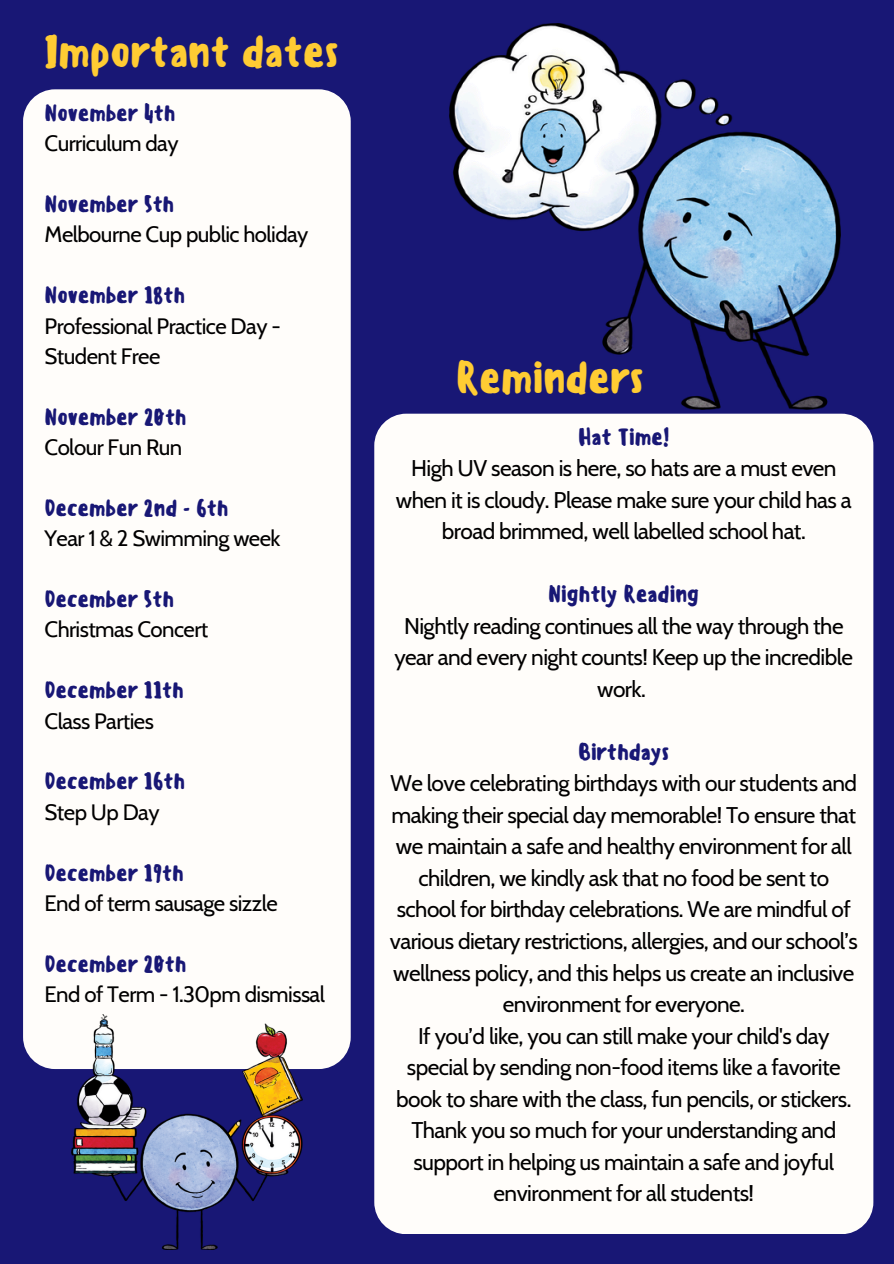
<style>
.page{position:relative;width:894px;height:1264px;background:#fff}
.page>*{position:absolute;margin:0;border:0;box-sizing:border-box;transform-origin:0 0}
.t1{font:500 42.75px "Sensei";letter-spacing:-.025em;color:#fc3}
.t2{font:22.65px/31.5px "Cabin";letter-spacing:-.025em;color:#000;text-align:center}
.t3{font:500 22.65px "Sensei";letter-spacing:-.025em;color:#181775}
.t4{font:22.2px/30.3px "Cabin";letter-spacing:-.025em;color:#000}
.t5{font:500 22.2px "Sensei";letter-spacing:-.025em;color:#181775}
</style>
<div class="page">
<div style="left:0;top:0;width:893px;height:1263px;background:#181775"></div>
<div style="left:23px;top:89px;width:327px;height:980px;background:#fffdfa;border-radius:32px"></div>
<div style="left:374px;top:413px;width:499px;height:821px;background:#fffdfa;border-radius:32px"></div>
<img style="left:449px;top:24px;width:390px;height:385px">
<img style="left:71px;top:1014px;width:231px;height:235px">
<p class="t1" style="left:43px;top:26px;width:297px">Important dates</p>
<p class="t5" style="left:45px;top:100px;width:132px">November 4th</p>
<p class="t4" style="left:45px;top:128px;width:135px">Curriculum day</p>
<p class="t5" style="left:45px;top:191px;width:131px">November 5th</p>
<p class="t4" style="left:45px;top:219px;width:265px">Melbourne Cup public holiday</p>
<p class="t5" style="left:45px;top:282px;width:142px">November 18th</p>
<p class="t4" style="left:45px;top:310px;width:238px">Professional Practice Day -<br>Student Free</p>
<p class="t5" style="left:45px;top:403px;width:144px">November 20th</p>
<p class="t4" style="left:45px;top:432px;width:139px">Colour Fun Run</p>
<p class="t5" style="left:45px;top:495px;width:185px">December 2nd - 6th</p>
<p class="t4" style="left:45px;top:523px;width:237px">Year 1 &amp; 2 Swimming week</p>
<p class="t5" style="left:45px;top:586px;width:131px">December 5th</p>
<p class="t4" style="left:45px;top:614px;width:165px">Christmas Concert</p>
<p class="t5" style="left:45px;top:677px;width:141px">December 11th</p>
<p class="t4" style="left:45px;top:705px;width:111px">Class Parties</p>
<p class="t5" style="left:45px;top:768px;width:142px">December 16th</p>
<p class="t4" style="left:45px;top:796px;width:116px">Step Up Day</p>
<p class="t5" style="left:45px;top:859px;width:141px">December 19th</p>
<p class="t4" style="left:45px;top:887px;width:235px">End of term sausage sizzle</p>
<p class="t5" style="left:45px;top:950px;width:143px">December 20th</p>
<p class="t4" style="left:45px;top:979px;width:282px">End of Term - 1.30pm dismissal</p>
<p class="t1" style="left:455px;top:352px;width:190px">Reminders</p>
<p class="t3" style="left:578px;top:423px;width:93px">Hat Time!</p>
<h1 class="t2" style="left:395px;top:452px;width:457px">High UV season is here, so hats are a must even when it is cloudy. Please make sure your child has a broad brimmed, well labelled school hat.</h1>
<p class="t3" style="left:548px;top:581px;width:152px">Nightly Reading</p>
<p class="t2" style="left:394px;top:610px;width:460px">Nightly reading continues all the way through the year and every night counts! Keep up the incredible work.</p>
<p class="t3" style="left:578px;top:738px;width:93px">Birthdays</p>
<p class="t2" style="left:390px;top:767px;width:469px">We love celebrating birthdays with our students and making their special day memorable! To ensure that we maintain a safe and healthy environment for all children, we kindly ask that no food be sent to school for birthday celebrations. We are mindful of various dietary restrictions, allergies, and our school’s wellness policy, and this helps us create an inclusive environment for everyone.</p>
<p class="t2" style="left:396px;top:1019px;width:456px">If you’d like, you can still make your child's day special by sending non-food items like a favorite book to share with the class, fun pencils, or stickers.</p>
<p class="t2" style="left:411px;top:1114px;width:426px">Thank you so much for your understanding and support in helping us maintain a safe and joyful environment for all students!</p>
</div>
